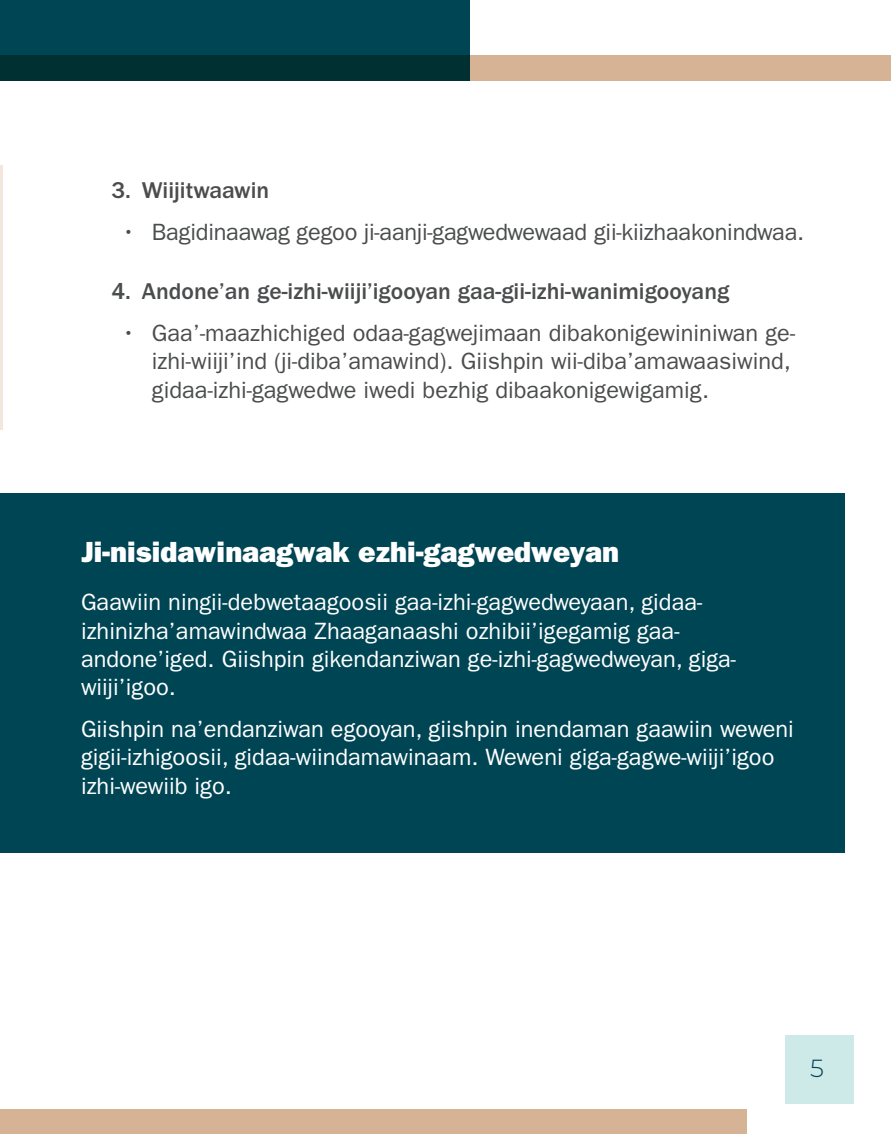
<style>
.page{position:relative;width:891px;height:1134px;background:#fff}
.page>*{position:absolute;margin:0;border:0;box-sizing:border-box;transform-origin:0 0}
.t1{font:29.25px "ITC Franklin Gothic Std Hvy";color:#fff}
.t2{font:300 24.75px "Montserrat";color:#004554}
.t3{font:23.62px/28.3px "ITC Franklin Gothic Std";color:#fff}
.t4{font:23.62px/28.3px "ITC Franklin Gothic Std";color:#4b4c4d}
.t5{font:500 23.62px "ITC Franklin Gothic Std";color:#4b4c4d}
</style>
<div class="page">
<div style="left:786px;top:1035px;width:68px;height:68px;background:#ceeae8"></div>
<div style="left:0;top:1110px;width:747px;height:24px;background:#d7b395"></div>
<div style="left:0;top:0;width:470px;height:81px;background:#004554"></div>
<svg style="left:0;top:55px;width:891px;height:26px;background:#656d60"></svg>
<div style="left:0;top:493px;width:844px;height:360px;background:#004554"></div>
<hr style="left:0;top:165px;width:2px;height:264px;background:#d7b395">
<p class="t5" style="left:111px;top:177px;width:159px">3. Wiijitwaawin</p>
<p class="t4" style="left:122px;top:218px;width:684px">• Bagidinaawag gegoo ji-aanji-gagwedwewaad gii-kiizhaakonindwaa.</p>
<p class="t5" style="left:111px;top:278px;width:619px">4. Andone’an ge-izhi-wiiji’igooyan gaa-gii-izhi-wanimigooyang</p>
<p class="t4" style="left:152px;top:319px;width:645px;text-indent:-30px">• Gaa’-maazhichiged odaa-gagwejimaan dibakonigewininiwan ge&shy;izhi-wiiji’ind (ji-diba’amawind). Giishpin wii-diba’amawaasiwind, gidaa-izhi-gagwedwe iwedi bezhig dibaakonigewigamig.</p>
<p class="t1" style="left:81px;top:534px;width:540px">Ji-nisidawinaagwak ezhi-gagwedweyan</p>
<p class="t3" style="left:81px;top:588px;width:657px">Gaawiin ningii-debwetaagoosii gaa-izhi-gagwedweyaan, gidaa&shy;izhinizha’amawindwaa Zhaaganaashi ozhibii’igegamig gaa&shy;andone’iged. Giishpin gikendanziwan ge-izhi-gagwedweyan, giga&shy;wiiji’igoo.</p>
<p class="t3" style="left:81px;top:715px;width:715px">Giishpin na’endanziwan egooyan, giishpin inendaman gaawiin weweni gigii-izhigoosii, gidaa-wiindamawinaam. Weweni giga-gagwe-wiiji’igoo izhi-wewiib igo.</p>
<p class="t2" style="left:810px;top:1051px;width:15px">5</p>
</div>
